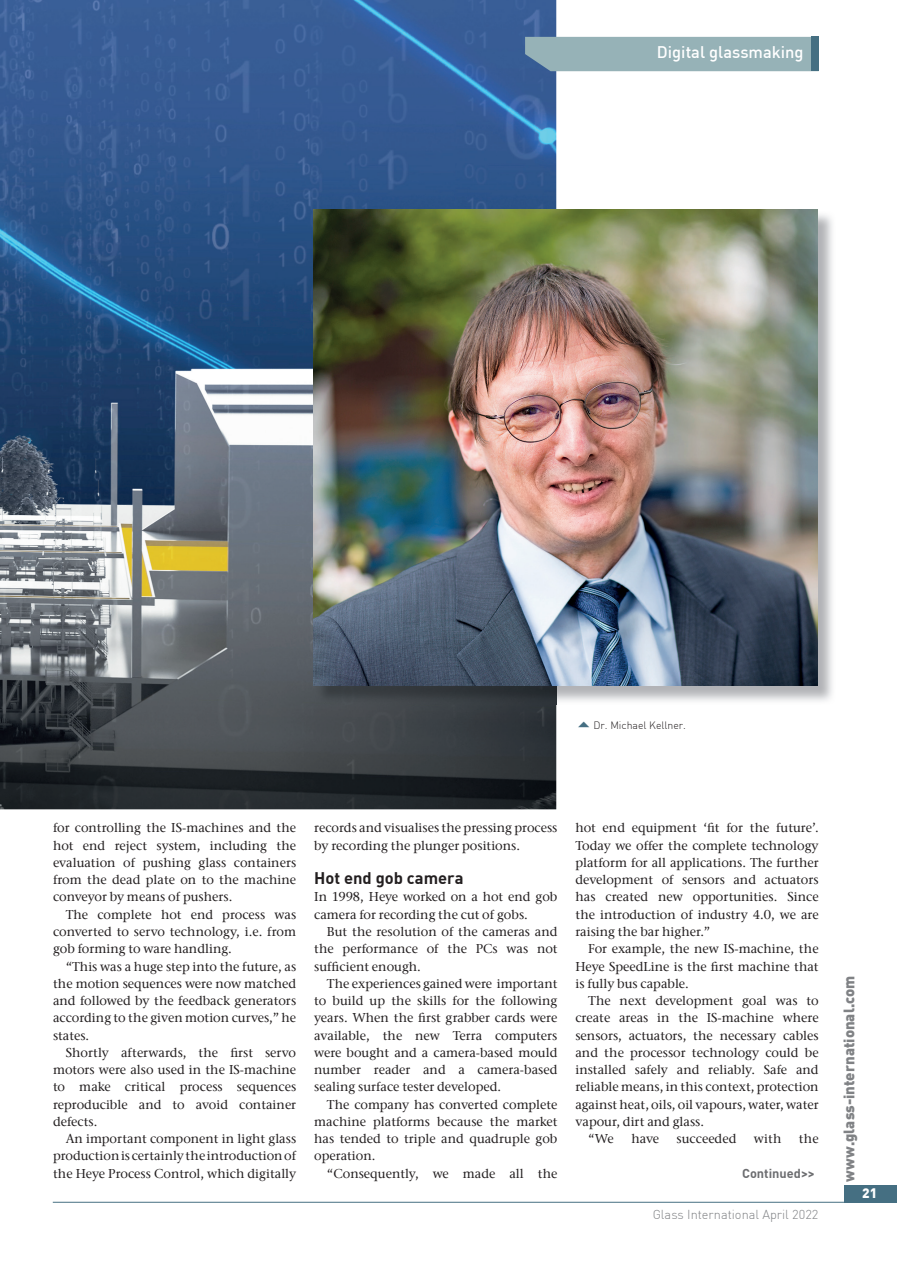
<style>
.page{position:relative;width:897px;height:1267px;background:#fff}
.page>*{position:absolute;margin:0;border:0;box-sizing:border-box;transform-origin:0 0}
.t1{font:500 16.5px "DIN";color:#fff}
.t2{font:700 16.5px "DIN";color:#231f20}
.t3{font:900 15px "DIN";color:#808285}
.t4{font:900 13.5px "DIN";color:#fff}
.t5{font:500 12.75px/17.2px "ITC Stone Serif";color:#231f20;text-align:justify}
.t6{font:300 12.75px "DIN";color:#808285}
.t7{font:700 12.75px "DIN";color:#6c6d70}
.t8{font:300 10.5px "DIN";color:#231f20}
</style>
<div class="page">
<img style="left:0;top:0;width:556px;height:809px">
<img style="left:315px;top:211px;width:517px;height:493px">
<img style="left:313px;top:209px;width:503px;height:476px">
<div style="left:525px;top:37px;width:286px;height:34px;background:#96b2b7"></div>
<div style="left:811px;top:37px;width:7px;height:34px;background:#456f82"></div>
<div style="left:844px;top:1185px;width:52px;height:17px;background:#456f82"></div>
<hr style="left:53px;top:1201px;width:843px;height:1px;background:#456f82">
<p class="t1" style="left:656px;top:42px;width:148px">Digital glassmaking</p>
<p class="t8" style="left:593px;top:718px;width:94px">Dr. Michael Kellner.</p>
<p class="t5" style="left:53px;top:819px;width:245px">for controlling the IS-machines and the hot end reject system, including the evaluation of pushing glass containers from the dead plate on to the machine conveyor by means of pushers.</p>
<p class="t5" style="left:53px;top:905px;width:245px;text-indent:13px">The complete hot end process was converted to servo technology, i.e. from gob forming to ware handling.</p>
<p class="t5" style="left:53px;top:957px;width:245px;text-indent:13px">“This was a huge step into the future, as the motion sequences were now matched and followed by the feedback generators according to the given motion curves,” he states.</p>
<p class="t5" style="left:53px;top:1043px;width:245px;text-indent:13px">Shortly afterwards, the first servo motors were also used in the IS-machine to make critical process sequences reproducible and to avoid container defects.</p>
<p class="t5" style="left:53px;top:1129px;width:245px;text-indent:13px">An important component in light glass production is certainly the introduction of the Heye Process Control, which digitally</p>
<p class="t5" style="left:314px;top:819px;width:245px">records and visualises the pressing process by recording the plunger positions.</p>
<p class="t2" style="left:314px;top:867px;width:151px">Hot end gob camera</p>
<p class="t5" style="left:314px;top:888px;width:245px">In 1998, Heye worked on a hot end gob camera for recording the cut of gobs.</p>
<p class="t5" style="left:314px;top:922px;width:245px;text-indent:13px">But the resolution of the cameras and the performance of the PCs was not sufficient enough.</p>
<p class="t5" style="left:314px;top:974px;width:245px;text-indent:13px">The experiences gained were important to build up the skills for the following years. When the first grabber cards were available, the new Terra computers were bought and a camera-based mould number reader and a camera-based sealing surface tester developed.</p>
<p class="t5" style="left:314px;top:1095px;width:245px;text-indent:13px">The company has converted complete machine platforms because the market has tended to triple and quadruple gob operation.</p>
<p class="t5" style="left:327px;top:1164px;width:232px">“Consequently, we made all the</p>
<p class="t5" style="left:575px;top:819px;width:245px">hot end equipment ‘fit for the future’.<br>Today we offer the complete technology platform for all applications. The further development of sensors and actuators has created new opportunities. Since the introduction of industry 4.0, we are raising the bar higher.”</p>
<p class="t5" style="left:575px;top:940px;width:245px;text-indent:13px">For example, the new IS-machine, the Heye SpeedLine is the first machine that is fully bus capable.</p>
<p class="t5" style="left:588px;top:991px;width:232px">The next development goal was to</p>
<p class="t5" style="left:575px;top:1009px;width:245px">create areas in the IS-machine where</p>
<p class="t5" style="left:575px;top:1026px;width:245px">sensors, actuators, the necessary cables</p>
<p class="t5" style="left:575px;top:1043px;width:245px">and the processor technology could be</p>
<p class="t5" style="left:575px;top:1060px;width:245px">installed safely and reliably. Safe and</p>
<p class="t5" style="left:575px;top:1078px;width:245px">reliable means, in this context, protection</p>
<p class="t5" style="left:575px;top:1095px;width:245px">against heat, oils, oil vapours, water, water</p>
<p class="t5" style="left:575px;top:1112px;width:130px">vapour, dirt and glass.</p>
<p class="t5" style="left:588px;top:1129px;width:27px">“We</p>
<p class="t5" style="left:631px;top:1129px;width:29px">have</p>
<p class="t5" style="left:676px;top:1129px;width:61px">succeeded</p>
<p class="t5" style="left:753px;top:1129px;width:29px">with</p>
<p class="t5" style="left:798px;top:1129px;width:21px">the</p>
<p class="t7" style="left:742px;top:1164px;width:74px">Continued&gt;&gt;</p>
<p class="t6" style="left:652px;top:1206px;width:167px">Glass International April 2022</p>
<p class="t3" style="left:839px;top:1181px;width:208px;rotate:-90deg">www.glass-international.com</p>
<p class="t4" style="left:862px;top:1183px;width:17px">21</p>
</div>
